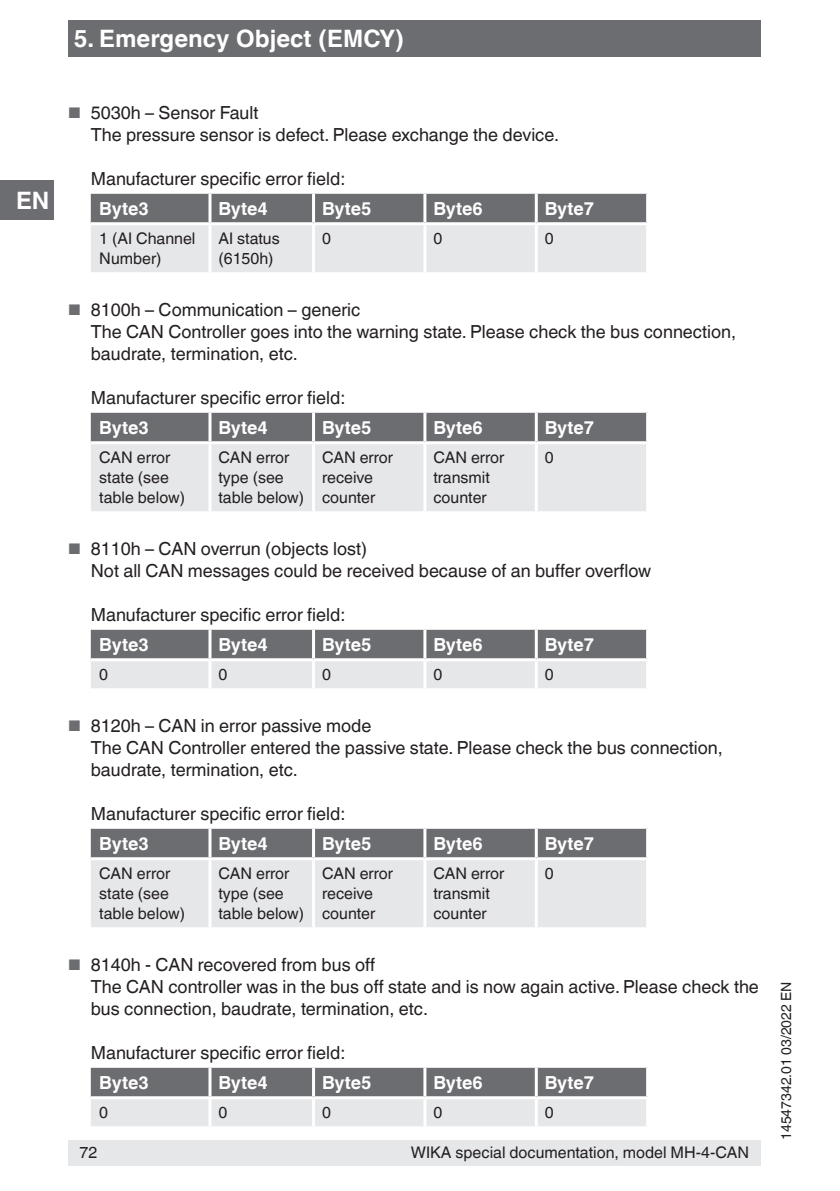
<style>
.page{position:relative;width:840px;height:1191px;background:#fff}
.page>*{position:absolute;margin:0;border:0;box-sizing:border-box;transform-origin:0 0}
.t1{font:700 24px "Helvetica World";color:#fff}
.t2{font:18px/22px "Helvetica World";color:#231f20}
.t3{font:700 18px "Helvetica World";color:#fff}
.t4{font:16px/20px "Helvetica World";color:#231f20}
.t5{font:14px "Helvetica World";color:#231f20}
.s1{font-size:15.4px;color:#6c6d70}
</style>
<div class="page">
<div style="left:68px;top:1140px;width:692px;height:25px;background:#e6e7e9"></div>
<div style="left:0;top:180px;width:54px;height:40px;background:#6c6d70"></div>
<div style="left:68px;top:20px;width:692px;height:37px;background:#6c6d70"></div>
<svg style="left:91px;top:194px;width:554px;height:78px;background:#b8b9bc"></svg>
<hr style="left:208px;top:194px;width:3px;height:28px;background:#fff">
<hr style="left:312px;top:194px;width:3px;height:28px;background:#fff">
<hr style="left:423px;top:194px;width:3px;height:28px;background:#fff">
<hr style="left:534px;top:194px;width:3px;height:28px;background:#fff">
<hr style="left:91px;top:222px;width:119px;height:3px;background:#fff">
<hr style="left:210px;top:222px;width:103px;height:3px;background:#fff">
<hr style="left:208px;top:225px;width:3px;height:47px;background:#fff">
<hr style="left:313px;top:222px;width:111px;height:3px;background:#fff">
<hr style="left:312px;top:225px;width:3px;height:47px;background:#fff">
<hr style="left:424px;top:222px;width:112px;height:3px;background:#fff">
<hr style="left:423px;top:225px;width:3px;height:47px;background:#fff">
<hr style="left:536px;top:222px;width:112px;height:3px;background:#fff">
<hr style="left:534px;top:225px;width:3px;height:47px;background:#fff">
<svg style="left:91px;top:413px;width:554px;height:98px;background:#c2c3c5"></svg>
<hr style="left:208px;top:413px;width:3px;height:28px;background:#fff">
<hr style="left:312px;top:413px;width:3px;height:28px;background:#fff">
<hr style="left:423px;top:413px;width:3px;height:28px;background:#fff">
<hr style="left:534px;top:413px;width:3px;height:28px;background:#fff">
<hr style="left:91px;top:441px;width:119px;height:3px;background:#fff">
<hr style="left:210px;top:441px;width:103px;height:3px;background:#fff">
<hr style="left:208px;top:444px;width:3px;height:67px;background:#fff">
<hr style="left:313px;top:441px;width:111px;height:3px;background:#fff">
<hr style="left:312px;top:444px;width:3px;height:67px;background:#fff">
<hr style="left:424px;top:441px;width:112px;height:3px;background:#fff">
<hr style="left:423px;top:444px;width:3px;height:67px;background:#fff">
<hr style="left:536px;top:441px;width:112px;height:3px;background:#fff">
<hr style="left:534px;top:444px;width:3px;height:67px;background:#fff">
<svg style="left:91px;top:630px;width:554px;height:58px;background:#a8a9ab"></svg>
<hr style="left:208px;top:630px;width:3px;height:28px;background:#fff">
<hr style="left:312px;top:630px;width:3px;height:28px;background:#fff">
<hr style="left:423px;top:630px;width:3px;height:28px;background:#fff">
<hr style="left:534px;top:630px;width:3px;height:28px;background:#fff">
<hr style="left:91px;top:658px;width:119px;height:3px;background:#fff">
<hr style="left:210px;top:658px;width:103px;height:3px;background:#fff">
<hr style="left:208px;top:661px;width:3px;height:27px;background:#fff">
<hr style="left:313px;top:658px;width:111px;height:3px;background:#fff">
<hr style="left:312px;top:661px;width:3px;height:27px;background:#fff">
<hr style="left:424px;top:658px;width:112px;height:3px;background:#fff">
<hr style="left:423px;top:661px;width:3px;height:27px;background:#fff">
<hr style="left:536px;top:658px;width:112px;height:3px;background:#fff">
<hr style="left:534px;top:661px;width:3px;height:27px;background:#fff">
<svg style="left:91px;top:828px;width:554px;height:99px;background:#c2c3c5"></svg>
<hr style="left:208px;top:828px;width:3px;height:29px;background:#fff">
<hr style="left:312px;top:828px;width:3px;height:29px;background:#fff">
<hr style="left:423px;top:828px;width:3px;height:29px;background:#fff">
<hr style="left:534px;top:828px;width:3px;height:29px;background:#fff">
<hr style="left:91px;top:857px;width:119px;height:3px;background:#fff">
<hr style="left:210px;top:857px;width:103px;height:3px;background:#fff">
<hr style="left:208px;top:860px;width:3px;height:67px;background:#fff">
<hr style="left:313px;top:857px;width:111px;height:3px;background:#fff">
<hr style="left:312px;top:860px;width:3px;height:67px;background:#fff">
<hr style="left:424px;top:857px;width:112px;height:3px;background:#fff">
<hr style="left:423px;top:860px;width:3px;height:67px;background:#fff">
<hr style="left:536px;top:857px;width:112px;height:3px;background:#fff">
<hr style="left:534px;top:860px;width:3px;height:67px;background:#fff">
<svg style="left:91px;top:1067px;width:554px;height:59px;background:#a9aaac"></svg>
<hr style="left:208px;top:1067px;width:3px;height:29px;background:#fff">
<hr style="left:312px;top:1067px;width:3px;height:29px;background:#fff">
<hr style="left:423px;top:1067px;width:3px;height:29px;background:#fff">
<hr style="left:534px;top:1067px;width:3px;height:29px;background:#fff">
<hr style="left:91px;top:1096px;width:119px;height:3px;background:#fff">
<hr style="left:210px;top:1096px;width:103px;height:3px;background:#fff">
<hr style="left:208px;top:1099px;width:3px;height:27px;background:#fff">
<hr style="left:313px;top:1096px;width:111px;height:3px;background:#fff">
<hr style="left:312px;top:1099px;width:3px;height:27px;background:#fff">
<hr style="left:424px;top:1096px;width:112px;height:3px;background:#fff">
<hr style="left:423px;top:1099px;width:3px;height:27px;background:#fff">
<hr style="left:536px;top:1096px;width:112px;height:3px;background:#fff">
<hr style="left:534px;top:1099px;width:3px;height:27px;background:#fff">
<h1 class="t1" style="left:74px;top:25px;width:331px">5. Emergency Object (EMCY)</h1>
<h1 class="t1" style="left:16px;top:186px;width:35px">EN</h1>
<p class="t2" style="left:91px;top:102px;width:469px;text-indent:-23px"><span class="s1">■</span> 5030h – Sensor Fault<br>The pressure sensor is defect. Please exchange the device.</p>
<p class="t2" style="left:91px;top:168px;width:256px">Manufacturer specific error field:</p>
<p class="t3" style="left:99px;top:198px;width:51px">Byte3</p>
<p class="t3" style="left:218px;top:198px;width:51px">Byte4</p>
<p class="t3" style="left:322px;top:198px;width:51px">Byte5</p>
<p class="t3" style="left:433px;top:198px;width:51px">Byte6</p>
<p class="t3" style="left:544px;top:198px;width:51px">Byte7</p>
<p class="t4" style="left:99px;top:228px;width:98px">1 (AI Channel<br>Number)</p>
<p class="t4" style="left:218px;top:228px;width:63px">AI status (6150h)</p>
<p class="t4" style="left:322px;top:228px;width:10px">0</p>
<p class="t4" style="left:433px;top:228px;width:10px">0</p>
<p class="t4" style="left:544px;top:228px;width:10px">0</p>
<p class="t2" style="left:91px;top:299px;width:646px;text-indent:-23px"><span class="s1">■</span> 8100h – Communication – generic<br>The CAN Controller goes into the warning state. Please check the bus connection, baudrate, termination, etc.</p>
<p class="t2" style="left:91px;top:387px;width:256px">Manufacturer specific error field:</p>
<p class="t3" style="left:99px;top:417px;width:51px">Byte3</p>
<p class="t3" style="left:218px;top:417px;width:51px">Byte4</p>
<p class="t3" style="left:322px;top:417px;width:51px">Byte5</p>
<p class="t3" style="left:433px;top:417px;width:51px">Byte6</p>
<p class="t3" style="left:544px;top:417px;width:51px">Byte7</p>
<p class="t4" style="left:99px;top:447px;width:87px">CAN error state (see table below)</p>
<p class="t4" style="left:218px;top:447px;width:87px">CAN error type (see table below)</p>
<p class="t4" style="left:322px;top:447px;width:72px">CAN error receive counter</p>
<p class="t4" style="left:433px;top:447px;width:72px">CAN error transmit counter</p>
<p class="t4" style="left:544px;top:447px;width:10px">0</p>
<p class="t2" style="left:91px;top:538px;width:561px;text-indent:-23px"><span class="s1">■</span> 8110h – CAN overrun (objects lost)<br>Not all CAN messages could be received because of an buffer overflow</p>
<p class="t2" style="left:91px;top:604px;width:256px">Manufacturer specific error field:</p>
<p class="t3" style="left:99px;top:634px;width:51px">Byte3</p>
<p class="t3" style="left:218px;top:634px;width:51px">Byte4</p>
<p class="t3" style="left:322px;top:634px;width:51px">Byte5</p>
<p class="t3" style="left:433px;top:634px;width:51px">Byte6</p>
<p class="t3" style="left:544px;top:634px;width:51px">Byte7</p>
<p class="t4" style="left:99px;top:664px;width:10px">0</p>
<p class="t4" style="left:218px;top:664px;width:10px">0</p>
<p class="t4" style="left:322px;top:664px;width:10px">0</p>
<p class="t4" style="left:433px;top:664px;width:10px">0</p>
<p class="t4" style="left:544px;top:664px;width:10px">0</p>
<p class="t2" style="left:91px;top:715px;width:633px;text-indent:-23px"><span class="s1">■</span> 8120h – CAN in error passive mode<br>The CAN Controller entered the passive state. Please check the bus connection, baudrate, termination, etc.</p>
<p class="t2" style="left:91px;top:803px;width:256px">Manufacturer specific error field:</p>
<p class="t3" style="left:99px;top:833px;width:51px">Byte3</p>
<p class="t3" style="left:218px;top:833px;width:51px">Byte4</p>
<p class="t3" style="left:322px;top:833px;width:51px">Byte5</p>
<p class="t3" style="left:433px;top:833px;width:51px">Byte6</p>
<p class="t3" style="left:544px;top:833px;width:51px">Byte7</p>
<p class="t4" style="left:99px;top:863px;width:87px">CAN error state (see table below)</p>
<p class="t4" style="left:218px;top:863px;width:87px">CAN error type (see table below)</p>
<p class="t4" style="left:322px;top:863px;width:72px">CAN error receive counter</p>
<p class="t4" style="left:433px;top:863px;width:72px">CAN error transmit counter</p>
<p class="t4" style="left:544px;top:863px;width:10px">0</p>
<p class="t2" style="left:91px;top:954px;width:669px;text-indent:-23px"><span class="s1">■</span> 8140h - CAN recovered from bus off<br>The CAN controller was in the bus off state and is now again active. Please check the bus connection, baudrate, termination, etc.</p>
<p class="t2" style="left:91px;top:1042px;width:256px">Manufacturer specific error field:</p>
<p class="t3" style="left:99px;top:1072px;width:51px">Byte3</p>
<p class="t3" style="left:218px;top:1072px;width:51px">Byte4</p>
<p class="t3" style="left:322px;top:1072px;width:51px">Byte5</p>
<p class="t3" style="left:433px;top:1072px;width:51px">Byte6</p>
<p class="t3" style="left:544px;top:1072px;width:51px">Byte7</p>
<p class="t4" style="left:99px;top:1102px;width:10px">0</p>
<p class="t4" style="left:218px;top:1102px;width:10px">0</p>
<p class="t4" style="left:322px;top:1102px;width:10px">0</p>
<p class="t4" style="left:433px;top:1102px;width:10px">0</p>
<p class="t4" style="left:544px;top:1102px;width:10px">0</p>
<p class="t4" style="left:79px;top:1143px;width:19px">72</p>
<p class="t4" style="left:410px;top:1143px;width:340px">WIKA special documentation, model MH-4-CAN</p>
<p class="t5" style="left:777px;top:1140px;width:160px;rotate:-90deg">14547342.01 03/2022 EN</p>
</div>
